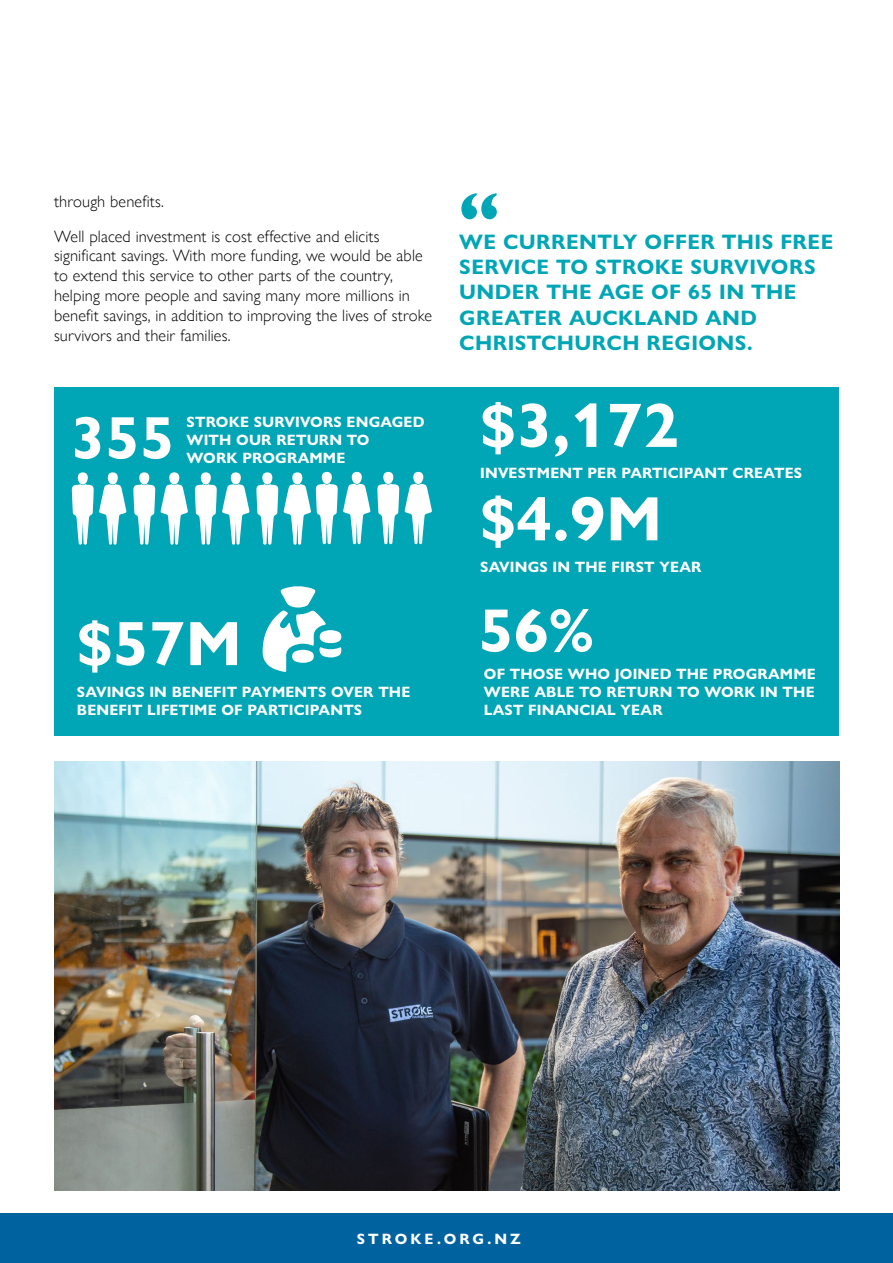
<style>
.page{position:relative;width:893px;height:1263px;background:#fff}
.page>*{position:absolute;margin:0;border:0;box-sizing:border-box;transform-origin:0 0}
.t1{font:700 78px "Gill Sans Nova";color:#00a6b5}
.t2{font:700 63px "Gill Sans Nova";letter-spacing:.01em;color:#fff}
.t3{font:700 61.5px "Gill Sans Nova";color:#fff}
.t4{font:700 60.45px "Gill Sans Nova";color:#fff}
.t5{font:700 21px/25.2px "Gill Sans Nova";letter-spacing:.02em;color:#00a6b5}
.t6{font:300 16.5px/19.8px "Gill Sans Nova";letter-spacing:.01em;color:#000}
.t7{font:700 15px/18px "Gill Sans Nova";letter-spacing:.01em;color:#fff}
.t8{font:700 15px "Gill Sans Nova";letter-spacing:.2em;color:#fff}
</style>
<div class="page">
<div style="left:0;top:1214px;width:893px;height:49px;background:#0063a0"></div>
<div style="left:55px;top:387px;width:784px;height:349px;background:#00a6b5"></div>
<svg style="left:262px;top:586px;width:80px;height:86px"></svg>
<div style="left:77px;top:472px;width:11px;height:12px;background:#fff;border-radius:50%"></div>
<div style="left:107px;top:472px;width:11px;height:12px;background:#fff;border-radius:50%"></div>
<div style="left:139px;top:472px;width:11px;height:12px;background:#fff;border-radius:50%"></div>
<svg style="left:72px;top:484px;width:116px;height:61px"></svg>
<div style="left:169px;top:472px;width:11px;height:12px;background:#fff;border-radius:50%"></div>
<div style="left:200px;top:472px;width:11px;height:12px;background:#fff;border-radius:50%"></div>
<div style="left:230px;top:472px;width:11px;height:12px;background:#fff;border-radius:50%"></div>
<div style="left:262px;top:472px;width:11px;height:12px;background:#fff;border-radius:50%"></div>
<div style="left:292px;top:472px;width:11px;height:12px;background:#fff;border-radius:50%"></div>
<div style="left:321px;top:472px;width:11px;height:12px;background:#fff;border-radius:50%"></div>
<div style="left:351px;top:472px;width:11px;height:12px;background:#fff;border-radius:50%"></div>
<div style="left:383px;top:472px;width:11px;height:12px;background:#fff;border-radius:50%"></div>
<svg style="left:195px;top:484px;width:237px;height:61px"></svg>
<div style="left:413px;top:472px;width:11px;height:12px;background:#fff;border-radius:50%"></div>
<img style="left:55px;top:761px;width:785px;height:430px">
<p class="t6" style="left:54px;top:184px;width:327px;line-height:34.7px">through benefits.<br>Well placed investment is cost effective and elicits</p>
<p class="t6" style="left:54px;top:246px;width:380px">significant savings. With more funding, we would be able to extend this service to other parts of the country, helping more people and saving many more millions in benefit savings, in addition to improving the lives of stroke survivors and their families.</p>
<h3 class="t4" style="left:71px;top:400px;width:105px">355</h3>
<p class="t7" style="left:187px;top:413px;width:239px">STROKE SURVIVORS ENGAGED<br>WITH OUR RETURN TO<br>WORK PROGRAMME</p>
<h2 class="t2" style="left:77px;top:604px;width:166px">$57M</h2>
<p class="t7" style="left:77px;top:682px;width:335px">SAVINGS IN BENEFIT PAYMENTS OVER THE<br>BENEFIT LIFETIME OF PARTICIPANTS</p>
<h1 class="t1" style="left:459px;top:172px;width:42px">“</h1>
<p class="t5" style="left:459px;top:229px;width:375px">WE CURRENTLY OFFER THIS FREE<br>SERVICE TO STROKE SURVIVORS<br>UNDER THE AGE OF 65 IN THE<br>GREATER AUCKLAND AND<br>CHRISTCHURCH REGIONS.</p>
<h2 class="t2" style="left:480px;top:386px;width:200px">$3,172</h2>
<p class="t7" style="left:480px;top:464px;width:324px">INVESTMENT PER PARTICIPANT CREATES</p>
<h2 class="t2" style="left:480px;top:480px;width:183px">$4.9M</h2>
<p class="t7" style="left:480px;top:558px;width:223px">SAVINGS IN THE FIRST YEAR</p>
<h3 class="t3" style="left:479px;top:592px;width:117px">56%</h3>
<p class="t7" style="left:484px;top:665px;width:333px;text-align:justify">OF THOSE WHO JOINED THE PROGRAMME WERE ABLE TO RETURN TO WORK IN THE LAST FINANCIAL YEAR</p>
<p class="t8" style="left:357px;top:1230px;width:165px">STROKE.ORG.NZ</p>
</div>
